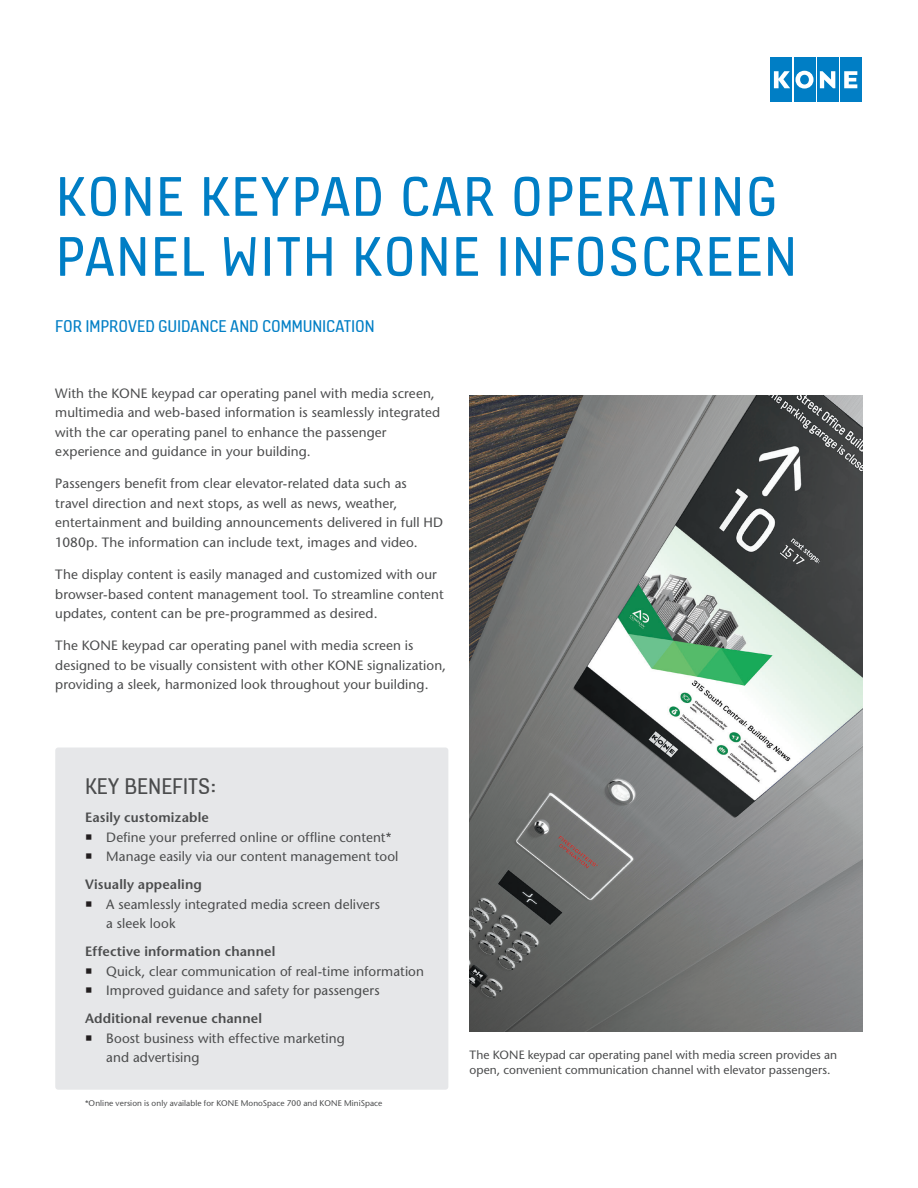
<style>
.page{position:relative;width:918px;height:1188px;background:#fff}
.page>*{position:absolute;margin:0;border:0;box-sizing:border-box;transform-origin:0 0}
.Headline__Blue{font:60px/60px "KONE Information v 13";letter-spacing:.03em;color:#007ec5}
.Info_box_and_list_he{font:24px "KONE Information v 13";color:#4b4c4d}
.Subheading__semibold{font:18px "KONE Information v 13";letter-spacing:-.005em;color:#007ec5}
.Bodycopy{font:500 13.5px/19.5px "Stone Sans Std";letter-spacing:.01em;color:#4b4c4d}
.Bodycopy-2{font:600 13.5px "Stone Sans Std";letter-spacing:.01em;color:#4b4c4d}
.t1{font:500 12px/15px "Stone Sans Std";color:#4b4c4d}
.Disclaimer{font:500 8.25px "Stone Sans Std";letter-spacing:.01em;color:#4b4c4d}
.s1{color:#231f20}
</style>
<div class="page">
<div style="left:771px;top:57px;width:21px;height:45px;background:#007ec5"></div>
<div style="left:817px;top:57px;width:21px;height:45px;background:#007ec5"></div>
<svg style="left:820px;top:71px;width:15px;height:17px"></svg>
<div style="left:794px;top:57px;width:21px;height:45px;background:#007ec5"></div>
<svg style="left:774px;top:71px;width:40px;height:18px"></svg>
<div style="left:840px;top:57px;width:21px;height:45px;background:#007ec5"></div>
<svg style="left:844px;top:71px;width:13px;height:17px"></svg>
<div style="left:55px;top:748px;width:393px;height:342px;background:#e6e7e9;border-radius:3px"></div>
<img style="left:470px;top:396px;width:393px;height:635px">
<p class="Headline__Blue" style="left:56px;top:164px;width:743px">KONE KEYPAD CAR OPERATING<br>PANEL WITH KONE INFOSCREEN</p>
<p class="Subheading__semibold" style="left:55px;top:314px;width:321px">FOR IMPROVED GUIDANCE AND COMMUNICATION</p>
<p class="Bodycopy" style="left:55px;top:383px;width:386px">With the KONE keypad car operating panel with media screen, multimedia and web-based information is seamlessly integrated with the car operating panel to enhance the passenger experience and guidance in your building.</p>
<p class="Bodycopy" style="left:55px;top:474px;width:389px">Passengers benefit from clear elevator-related data such as travel direction and next stops, as well as news, weather, entertainment and building announcements delivered in full HD 1080p. The information can include text, images and video.</p>
<p class="Bodycopy" style="left:55px;top:565px;width:390px">The display content is easily managed and customized with our browser-based content management tool. To streamline content updates, content can be pre-programmed as desired.</p>
<p class="Bodycopy" style="left:55px;top:636px;width:392px">The KONE keypad car operating panel with media screen is designed to be visually consistent with other KONE signalization, providing a sleek, harmonized look throughout your building.</p>
<p class="Info_box_and_list_he" style="left:85px;top:771px;width:133px">KEY BENEFITS:</p>
<p class="Bodycopy-2" style="left:85px;top:810px;width:125px">Easily customizable</p>
<p class="Bodycopy" style="left:85px;top:827px;width:308px"><span class="s1">○</span> Define your preferred online or offline content*</p>
<p class="Bodycopy" style="left:85px;top:847px;width:315px"><span class="s1">○</span> Manage easily via our content management tool</p>
<p class="Bodycopy-2" style="left:85px;top:877px;width:118px">Visually appealing</p>
<p class="Bodycopy" style="left:106px;top:894px;width:275px;text-indent:-21px"><span class="s1">○</span> A seamlessly integrated media screen delivers a sleek look</p>
<p class="Bodycopy-2" style="left:85px;top:944px;width:192px">Effective information channel</p>
<p class="Bodycopy" style="left:85px;top:961px;width:341px"><span class="s1">○</span> Quick, clear communication of real-time information</p>
<p class="Bodycopy" style="left:85px;top:981px;width:296px"><span class="s1">○</span> Improved guidance and safety for passengers</p>
<p class="Bodycopy-2" style="left:85px;top:1011px;width:179px">Additional revenue channel</p>
<p class="Bodycopy" style="left:106px;top:1028px;width:240px;text-indent:-21px"><span class="s1">○</span> Boost business with effective marketing and advertising</p>
<p class="Disclaimer" style="left:85px;top:1098px;width:299px">*Online version is only available for KONE MonoSpace 700 and KONE MiniSpace</p>
<p class="t1" style="left:470px;top:1047px;width:369px">The KONE keypad car operating panel with media screen provides an open, convenient communication channel with elevator passengers.</p>
</div>
